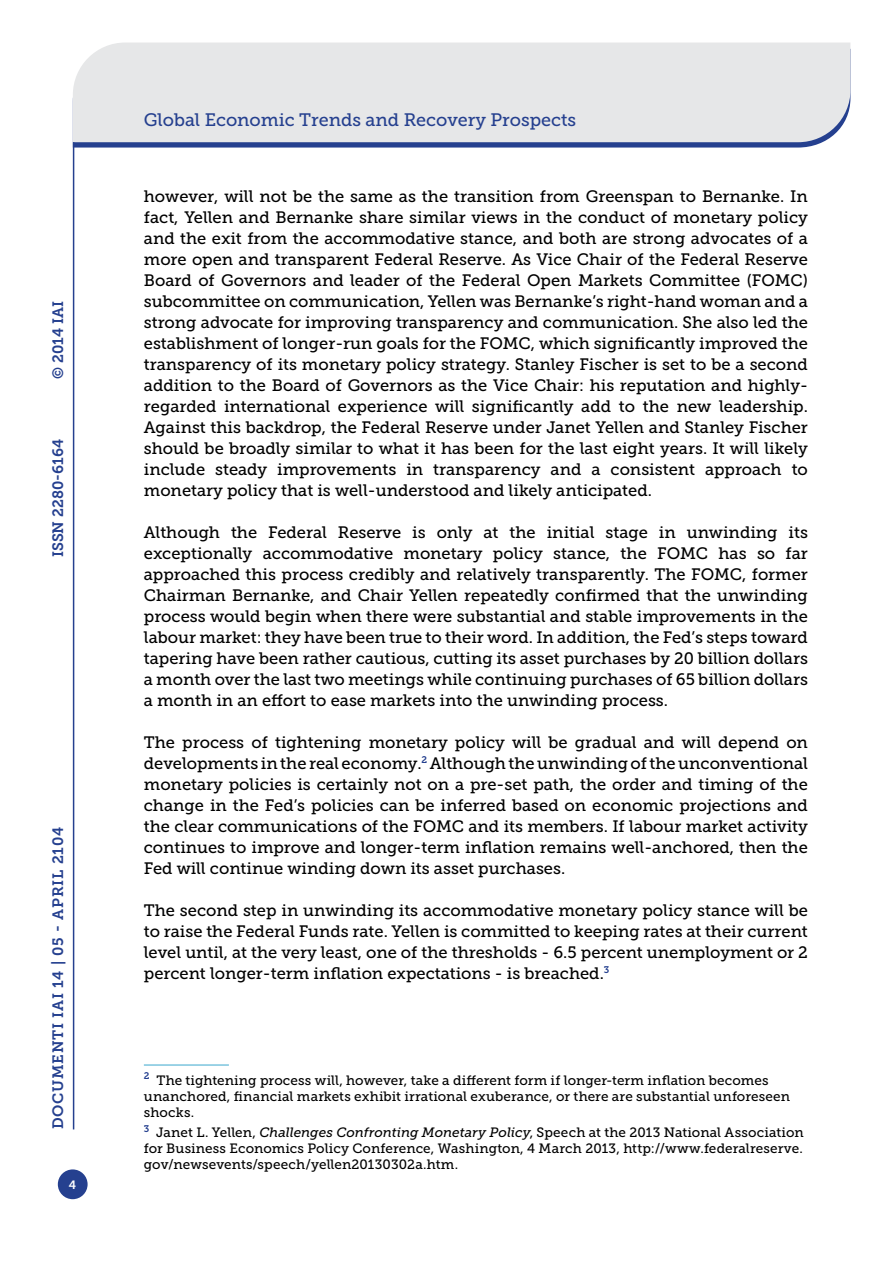
<style>
.page{position:relative;width:893px;height:1263px;background:#fff}
.page>*{position:absolute;margin:0;border:0;box-sizing:border-box;transform-origin:0 0}
.t1{font:18px "Museo Slab 500";color:#25408f}
.t2{font:16.5px/21px "Museo Slab 500";color:#000;text-align:justify}
.t3{font:15px "Museo Slab 700";letter-spacing:.05em;color:#25408f}
.t4{font:15px "Museo Slab 700";color:#25408f}
.t5{font:13.5px/16.2px "Museo Slab 500";letter-spacing:.005em;color:#000}
.t6{font:12px "Museo Slab 700";color:#fff}
.s1{font-style:italic}
</style>
<div class="page">
<svg style="left:74px;top:142px;width:749px;height:6px;fill:#25408f"></svg>
<div style="left:73px;top:43px;width:777px;height:99px;background:#e6e7e8"></div>
<div style="left:58px;top:1169px;width:30px;height:30px;background:#25408f;border-radius:50%"></div>
<hr style="left:73px;top:142px;width:1px;height:987px;background:#25408f">
<hr style="left:144px;top:1065px;width:85px;height:1px;background:#3aa7cd">
<p class="t3" style="left:50px;top:379px;width:79px;rotate:-90deg">© 2014 IAI</p>
<p class="t4" style="left:50px;top:557px;width:120px;rotate:-90deg">ISSN 2280-6164</p>
<p class="t3" style="left:50px;top:1129px;width:304px;rotate:-90deg">DOCUMENTI IAI 14 | 05 - April 2104</p>
<p class="t6" style="left:69px;top:1178px;width:9px">4</p>
<p class="t1" style="left:144px;top:110px;width:434px">Global Economic Trends and Recovery Prospects</p>
<p class="t2" style="left:144px;top:186px;width:666px">however, will not be the same as the transition from Greenspan to Bernanke. In fact, Yellen and Bernanke share similar views in the conduct of monetary policy and the exit from the accommodative stance, and both are strong advocates of a more open and transparent Federal Reserve. As Vice Chair of the Federal Reserve Board of Governors and leader of the Federal Open Markets Committee (FOMC) subcommittee on communication, Yellen was Bernanke’s right-hand woman and a strong advocate for improving transparency and communication. She also led the establishment of longer-run goals for the FOMC, which significantly improved the transparency of its monetary policy strategy. Stanley Fischer is set to be a second addition to the Board of Governors as the Vice Chair: his reputation and highly&shy;regarded international experience will significantly add to the new leadership.<br>Against this backdrop, the Federal Reserve under Janet Yellen and Stanley Fischer should be broadly similar to what it has been for the last eight years. It will likely include steady improvements in transparency and a consistent approach to monetary policy that is well-understood and likely anticipated.</p>
<p class="t2" style="left:144px;top:522px;width:666px">Although the Federal Reserve is only at the initial stage in unwinding its exceptionally accommodative monetary policy stance, the FOMC has so far approached this process credibly and relatively transparently. The FOMC, former Chairman Bernanke, and Chair Yellen repeatedly confirmed that the unwinding process would begin when there were substantial and stable improvements in the labour market: they have been true to their word. In addition, the Fed’s steps toward tapering have been rather cautious, cutting its asset purchases by 20 billion dollars a month over the last two meetings while continuing purchases of 65 billion dollars a month in an effort to ease markets into the unwinding process.</p>
<p class="t2" style="left:144px;top:732px;width:666px">The process of tightening monetary policy will be gradual and will depend on developments in the real economy.<sup>2</sup> Although the unwinding of the unconventional monetary policies is certainly not on a pre-set path, the order and timing of the change in the Fed’s policies can be inferred based on economic projections and the clear communications of the FOMC and its members. If labour market activity continues to improve and longer-term inflation remains well-anchored, then the Fed will continue winding down its asset purchases.</p>
<p class="t2" style="left:144px;top:900px;width:666px">The second step in unwinding its accommodative monetary policy stance will be to raise the Federal Funds rate. Yellen is committed to keeping rates at their current level until, at the very least, one of the thresholds - 6.5 percent unemployment or 2 percent longer-term inflation expectations - is breached.<sup>3</sup></p>
<p class="t5" style="left:144px;top:1072px;width:648px"><sup>2</sup> The tightening process will, however, take a different form if longer-term inflation becomes unanchored, financial markets exhibit irrational exuberance, or there are substantial unforeseen shocks.</p>
<p class="t5" style="left:144px;top:1124px;width:661px;text-align:justify"><sup>3</sup> Janet L. Yellen, <span class="s1">Challenges Confronting Monetary Policy</span>, Speech at the 2013 National Association for Business Economics Policy Conference, Washington, 4 March 2013, http://www.federalreserve. gov/newsevents/speech/yellen20130302a.htm.</p>
</div>
